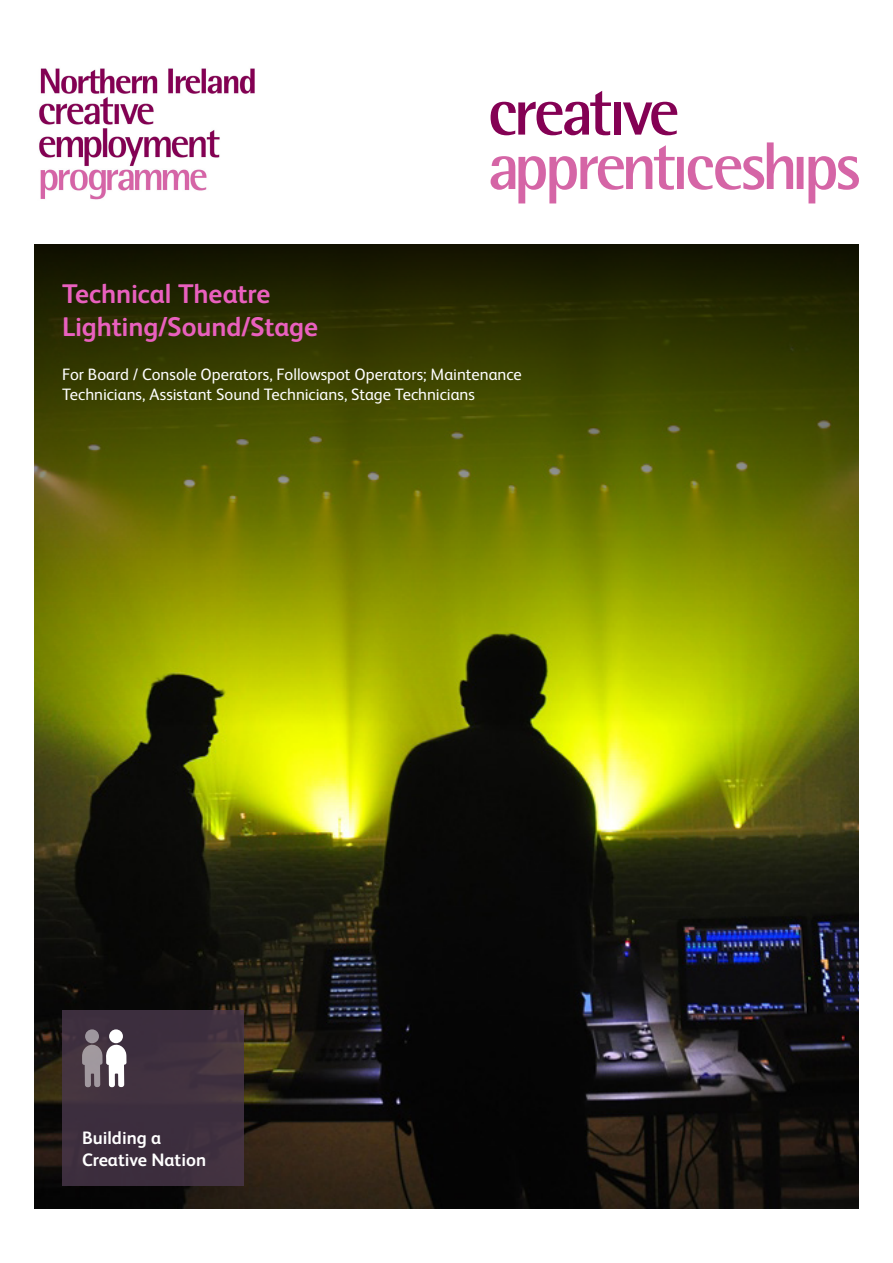
<style>
.page{position:relative;width:893px;height:1263px;background:#fff}
.page>*{position:absolute;margin:0;border:0;box-sizing:border-box;transform-origin:0 0}
.t1{font:700 27px/32.4px "FS Albert";letter-spacing:-.005em;color:#e960be}
.t2{font:700 18px "FS Albert";color:#fff}
.t3{font:16.5px/19.8px "FS Albert";color:#fff}
</style>
<div class="page">
<img style="left:34px;top:727px;width:825px;height:482px">
<svg style="left:34px;top:244px;width:825px;height:483px;background:#5f6701"></svg>
<div style="left:62px;top:1009px;width:181px;height:176px;background:#3d2e3e"></div>
<svg style="left:82px;top:1029px;width:45px;height:58px"></svg>
<div style="left:109px;top:1029px;width:14px;height:14px;background:#fff;border-radius:50%"></div>
<img style="left:39px;top:68px;width:216px;height:132px">
<svg style="left:491px;top:91px;width:120px;height:44px"></svg>
<div style="left:614px;top:102px;width:7px;height:33px;background:#840154"></div>
<svg style="left:623px;top:102px;width:54px;height:33px"></svg>
<svg style="left:491px;top:142px;width:368px;height:61px"></svg>
<p class="t1" style="left:62px;top:277px;width:258px">Technical Theatre<br>Lighting/Sound/Stage</p>
<p class="t3" style="left:62px;top:364px;width:461px">For Board / Console Operators, Followspot Operators; Maintenance<br>Technicians, Assistant Sound Technicians, Stage Technicians</p>
<p class="t2" style="left:82px;top:1125px;width:81px">Building a</p>
<p class="t2" style="left:82px;top:1147px;width:126px">Creative Nation</p>
</div>
